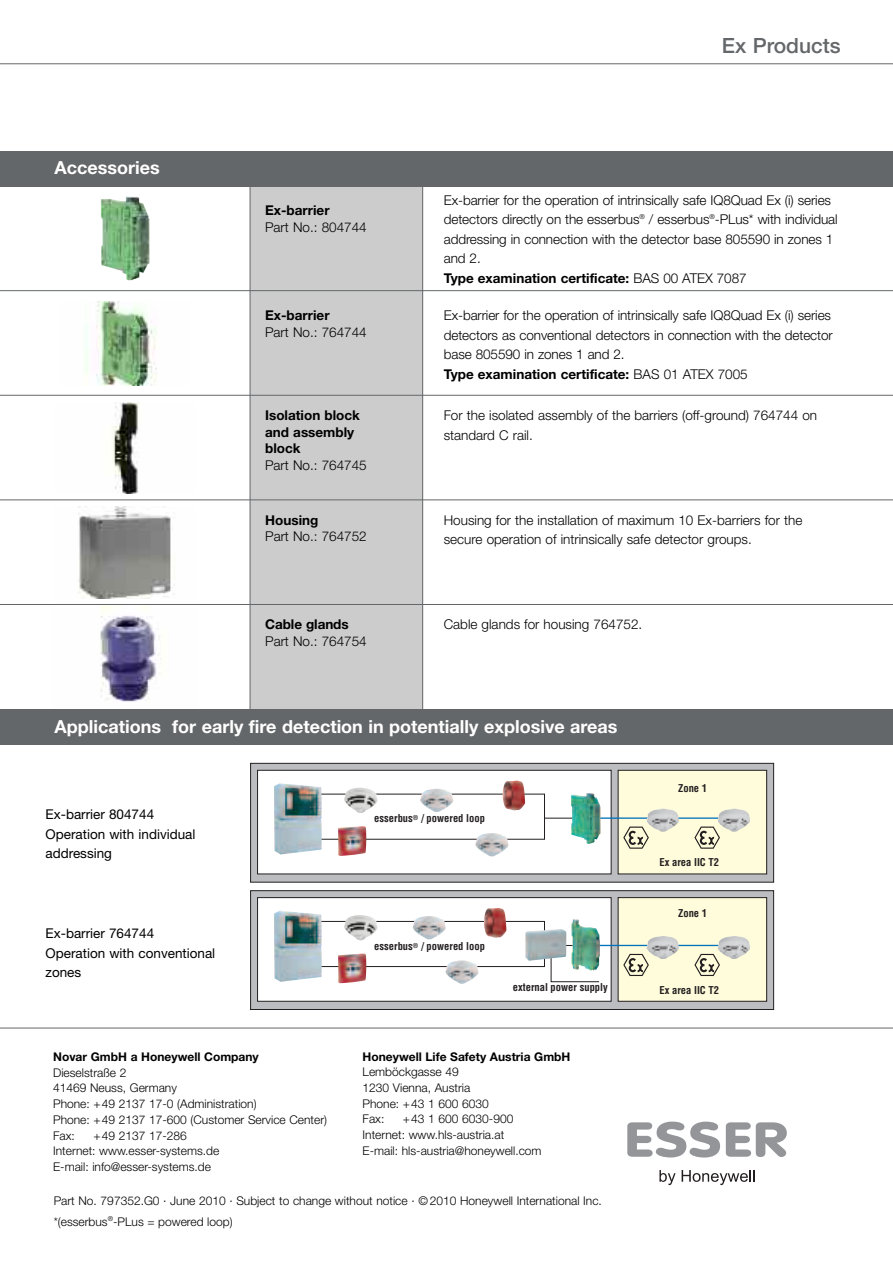
<style>
.page{position:relative;width:893px;height:1263px;background:#fff}
.page>*{position:absolute;margin:0;border:0;box-sizing:border-box;transform-origin:0 0}
.t1{font:500 21px "Helvetica Neue";color:#646769}
.t2{font:700 18px "Helvetica Neue";color:#fff}
.t3{font:300 13.5px/19.5px "Helvetica Neue";letter-spacing:-.005em;color:#000}
.t4{font:13.5px/19.5px "Helvetica Neue";color:#000}
.t5{font:700 13.5px/16.5px "Helvetica Neue";color:#000}
.t6{font:300 12px/15.8px "Helvetica Neue";color:#000}
.t7{font:700 12px "Helvetica Neue";color:#000}
.t8{font:700 condensed 10.5px "Honeywell Helvetica";color:#231f20}
.s1{font-weight:700}
</style>
<div class="page">
<img style="left:85px;top:301px;width:72px;height:84px">
<img style="left:101px;top:196px;width:49px;height:84px">
<img style="left:78px;top:507px;width:96px;height:91px">
<img style="left:100px;top:605px;width:62px;height:97px">
<img style="left:112px;top:402px;width:27px;height:92px">
<div style="left:250px;top:151px;width:173px;height:567px;background:#ccc"></div>
<div style="left:0;top:709px;width:893px;height:35px;background:#646769"></div>
<hr style="left:0;top:290px;width:893px;height:1px;background:#646769">
<hr style="left:0;top:395px;width:893px;height:1px;background:#646769">
<hr style="left:0;top:499px;width:893px;height:1px;background:#646769">
<hr style="left:250px;top:176px;width:1px;height:540px;background:#646769">
<hr style="left:422px;top:178px;width:1px;height:542px;background:#646769">
<hr style="left:0;top:604px;width:893px;height:1px;background:#646769">
<div style="left:0;top:151px;width:893px;height:35px;background:#646769"></div>
<hr style="left:0;top:63px;width:893px;height:1px;background:#646769">
<svg style="left:659px;top:1170px;width:17px;height:15px"></svg>
<svg style="left:682px;top:1170px;width:73px;height:15px"></svg>
<svg style="left:726px;top:1122px;width:61px;height:35px"></svg>
<svg style="left:627px;top:1121px;width:93px;height:36px"></svg>
<hr style="left:0;top:1028px;width:893px;height:1px;background:#646769">
<svg style="left:250px;top:763px;width:524px;height:120px"></svg>
<hr style="left:583px;top:817px;width:148px;height:2px;background:#0072bc">
<hr style="left:545px;top:818px;width:32px;height:1px;background:#231f20">
<img style="left:274px;top:783px;width:48px;height:71px">
<img style="left:647px;top:809px;width:32px;height:23px">
<img style="left:718px;top:809px;width:32px;height:23px">
<img style="left:338px;top:826px;width:28px;height:30px">
<img style="left:420px;top:788px;width:33px;height:24px">
<img style="left:475px;top:833px;width:33px;height:23px">
<img style="left:503px;top:780px;width:22px;height:30px">
<img style="left:344px;top:787px;width:34px;height:26px">
<svg style="left:623px;top:826px;width:26px;height:23px"></svg>
<svg style="left:694px;top:826px;width:26px;height:23px"></svg>
<img style="left:571px;top:793px;width:29px;height:51px">
<svg style="left:250px;top:890px;width:524px;height:120px"></svg>
<div style="left:313px;top:921px;width:232px;height:46px;border:1px solid #231f20"></div>
<hr style="left:592px;top:945px;width:139px;height:1px;background:#0072bc">
<hr style="left:545px;top:945px;width:41px;height:1px;background:#231f20">
<img style="left:274px;top:910px;width:48px;height:72px">
<img style="left:338px;top:953px;width:28px;height:30px">
<img style="left:413px;top:916px;width:33px;height:23px">
<img style="left:445px;top:960px;width:34px;height:24px">
<img style="left:647px;top:936px;width:32px;height:23px">
<svg style="left:623px;top:954px;width:26px;height:22px"></svg>
<img style="left:718px;top:936px;width:32px;height:23px">
<svg style="left:694px;top:954px;width:26px;height:22px"></svg>
<img style="left:525px;top:929px;width:41px;height:32px">
<img style="left:484px;top:908px;width:22px;height:30px">
<img style="left:344px;top:915px;width:34px;height:25px">
<img style="left:571px;top:919px;width:29px;height:51px">
<h2 class="t2" style="left:55px;top:161px;width:107px">Accessories</h2>
<h1 class="t1" style="left:722px;top:38px;width:120px">Ex Products</h1>
<p class="t5" style="left:265px;top:203px;width:66px">Ex-barrier</p>
<p class="t3" style="left:265px;top:218px;width:103px">Part No.: 804744</p>
<p class="t3" style="left:444px;top:191px;width:395px">Ex-barrier for the operation of intrinsically safe IQ8Quad Ex (i) series detectors directly on the esserbus<sup>®</sup> / esserbus<sup>®</sup>-PLus* with individual addressing in connection with the detector base 805590 in zones 1 and 2.<br><span class="s1">Type examination certificate:</span> BAS 00 ATEX 7087</p>
<p class="t5" style="left:265px;top:308px;width:66px">Ex-barrier</p>
<p class="t3" style="left:265px;top:323px;width:103px">Part No.: 764744</p>
<p class="t3" style="left:444px;top:307px;width:391px">Ex-barrier for the operation of intrinsically safe IQ8Quad Ex (i) series detectors as conventional detectors in connection with the detector base 805590 in zones 1 and 2.<br><span class="s1">Type examination certificate:</span> BAS 01 ATEX 7005</p>
<p class="t5" style="left:265px;top:408px;width:96px">Isolation block and assembly block</p>
<p class="t3" style="left:265px;top:457px;width:103px">Part No.: 764745</p>
<p class="t3" style="left:444px;top:407px;width:375px">For the isolated assembly of the barriers (off-ground) 764744 on standard C rail.</p>
<p class="t5" style="left:265px;top:513px;width:55px">Housing</p>
<p class="t3" style="left:265px;top:528px;width:103px">Part No.: 764752</p>
<p class="t3" style="left:444px;top:511px;width:360px">Housing for the installation of maximum 10 Ex-barriers for the secure operation of intrinsically safe detector groups.</p>
<p class="t5" style="left:265px;top:617px;width:85px">Cable glands</p>
<p class="t3" style="left:265px;top:633px;width:103px">Part No.: 764754</p>
<p class="t3" style="left:444px;top:616px;width:200px">Cable glands for housing 764752.</p>
<h2 class="t2" style="left:55px;top:720px;width:564px">Applications for early fire detection in potentially explosive areas</h2>
<p class="t4" style="left:46px;top:806px;width:151px">Ex-barrier 804744<br>Operation with individual addressing</p>
<p class="t4" style="left:46px;top:925px;width:171px">Ex-barrier 764744<br>Operation with conventional zones</p>
<p class="t8" style="left:374px;top:814px;width:112px">esserbus<sup>®</sup> / powered loop</p>
<p class="t8" style="left:374px;top:942px;width:112px">esserbus<sup>®</sup> / powered loop</p>
<p class="t8" style="left:513px;top:983px;width:97px">external power supply</p>
<p class="t7" style="left:53px;top:1052px;width:207px">Novar GmbH a Honeywell Company</p>
<p class="t6" style="left:53px;top:1066px;width:275px">Dieselstraße 2<br>41469 Neuss, Germany<br>Phone: +49 2137 17-0 (Administration)<br>Phone: +49 2137 17-600 (Customer Service Center)<br>Fax:</p>
<p class="t7" style="left:363px;top:1052px;width:209px">Honeywell Life Safety Austria GmbH</p>
<p class="t6" style="left:363px;top:1065px;width:128px">Lemböckgasse 49<br>1230 Vienna, Austria<br>Phone: +43 1 600 6030<br>Fax:</p>
<p class="t6" style="left:363px;top:1112px;width:181px;text-indent:40px">+43 1 600 6030-900<br>Internet: www.hls-austria.at<br>E-mail: hls-austria@honeywell.com</p>
<p class="t6" style="left:53px;top:1129px;width:168px;text-indent:40px">+49 2137 17-286<br>Internet: www.esser-systems.de<br>E-mail: info@esser-systems.de</p>
<p class="t6" style="left:54px;top:1191px;width:550px;line-height:21px">Part No. 797352.G0 · June 2010 · Subject to change without notice · © 2010 Honeywell International Inc. *(esserbus<sup>®</sup>-PLus = powered loop)</p>
<p class="t8" style="left:678px;top:784px;width:31px">Zone 1</p>
<p class="t8" style="left:659px;top:858px;width:61px">Ex area IIC T2</p>
<p class="t8" style="left:678px;top:909px;width:31px">Zone 1</p>
<p class="t8" style="left:659px;top:986px;width:61px">Ex area IIC T2</p>
</div>
